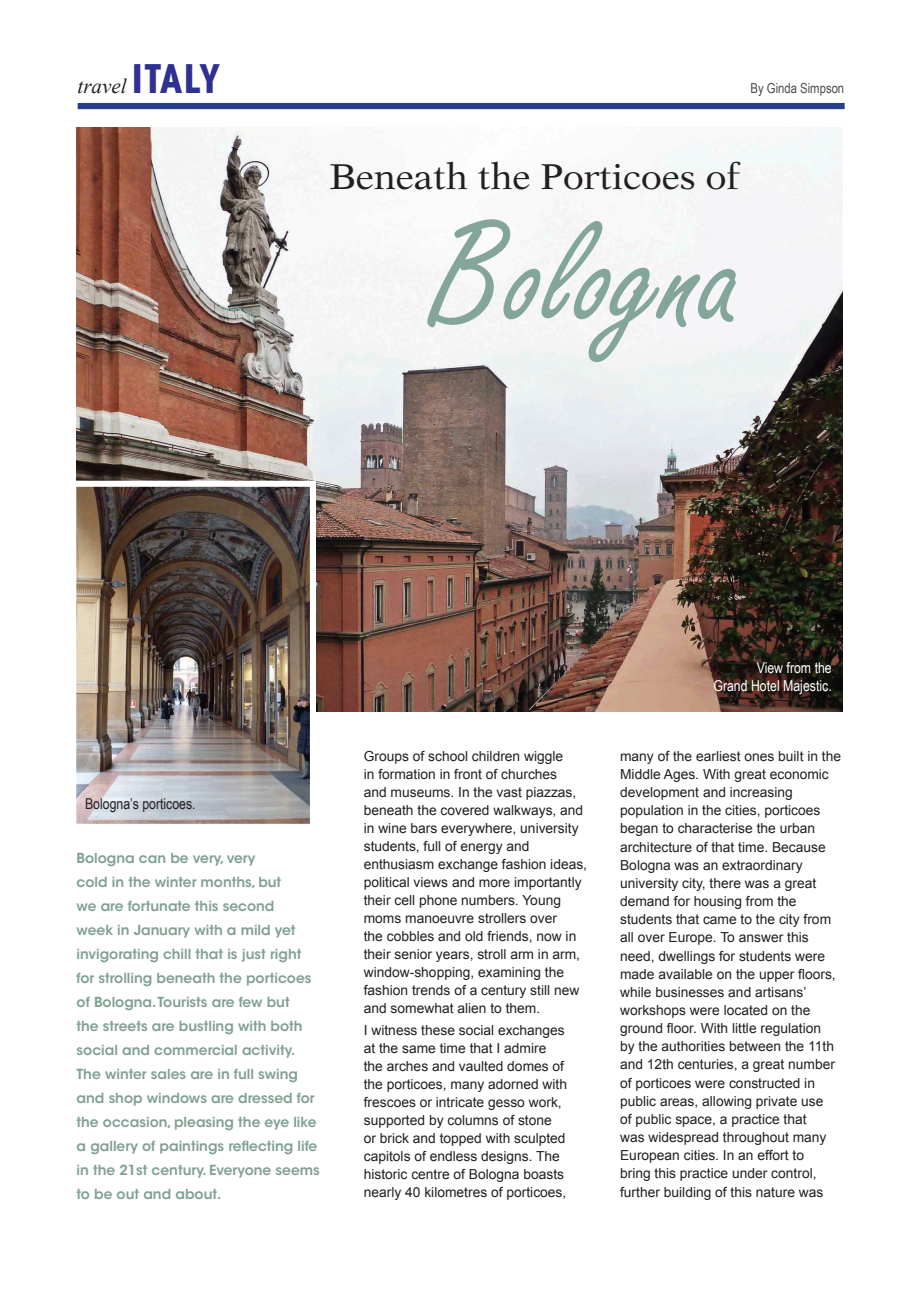
<style>
.page{position:relative;width:919px;height:1289px;background:#fff}
.page>*{position:absolute;margin:0;border:0;box-sizing:border-box;transform-origin:0 0}
.t1{font:148.95px "Freestyle Script Std";color:#84a69a}
.t2{font:36px "New Aster LT Std";color:#231f20}
.t3{font:italic 21px "Times New Roman";color:#231f20}
.t4{font:15px/18px "Arial Narrow";color:#fff;text-align:right}
.t5{font:15px "Arial Narrow";color:#231f20}
.t6{font:13.8px/18.1px "Arial";color:#231f20}
.t7{font:600 13.8px/24px "ITC Avant Garde Std";color:#81a092}
.t8{font:13.8px "Arial Narrow";color:#4b4c4d}
.s1{font-family:"ITC Avant Garde Std";font-weight:700;font-style:normal;font-stretch:condensed;font-size:39px;color:#2e3092}
</style>
<div class="page">
<img style="left:77px;top:128px;width:765px;height:583px">
<div style="left:78px;top:103px;width:766px;height:6px;background:#253f8e"></div>
<img style="left:77px;top:487px;width:232px;height:335px">
<div style="left:70px;top:480px;width:246px;height:349px;border:6px solid #fff"></div>
<h3 class="t3" style="left:78px;top:71px;width:144px">travel <span class="s1">ITALY</span></h3>
<p class="t8" style="left:750px;top:78px;width:95px">By Ginda Simpson</p>
<h2 class="t2" style="left:330px;top:155px;width:411px">Beneath the Porticoes of</h2>
<h1 class="t1" style="left:432px;top:188px;width:308px">Bologna</h1>
<p class="t5" style="left:85px;top:792px;width:112px">Bologna’s porticoes.</p>
<p class="t7" style="left:77px;top:845px;width:245px">Bologna can be very, very<br>cold in the winter months, but<br>we are fortunate this second<br>week in January with a mild yet invigorating chill that is just right for strolling beneath the porticoes of Bologna. Tourists are few but<br>the streets are bustling with both social and commercial activity.<br>The winter sales are in full swing and shop windows are dressed for the occasion, pleasing the eye like a gallery of paintings reflecting life in the 21st century. Everyone seems to be out and about.</p>
<p class="t6" style="left:364px;top:747px;width:225px">Groups of school children wiggle<br>in formation in front of churches<br>and museums. In the vast piazzas, beneath the covered walkways, and in wine bars everywhere, university students, full of energy and enthusiasm exchange fashion ideas, political views and more importantly their cell phone numbers. Young moms manoeuvre strollers over<br>the cobbles and old friends, now in their senior years, stroll arm in arm, window-shopping, examining the fashion trends of a century still new and somewhat alien to them.</p>
<p class="t6" style="left:364px;top:1021px;width:205px">I witness these social exchanges at the same time that I admire the arches and vaulted domes of the porticoes, many adorned with frescoes or intricate gesso work, supported by columns of stone or brick and topped with sculpted capitols of endless designs. The historic centre of Bologna boasts nearly 40 kilometres of porticoes,</p>
<p class="t4" style="left:713px;top:658px;width:120px">View from the<br>Grand Hotel Majestic.</p>
<p class="t6" style="left:620px;top:747px;width:222px">many of the earliest ones built in the Middle Ages. With great economic development and increasing population in the cities, porticoes began to characterise the urban architecture of that time. Because Bologna was an extraordinary university city, there was a great demand for housing from the students that came to the city from all over Europe. To answer this need, dwellings for students were made available on the upper floors, while businesses and artisans’ workshops were located on the ground floor. With little regulation<br>by the authorities between the 11th and 12th centuries, a great number of porticoes were constructed in public areas, allowing private use<br>of public space, a practice that<br>was widespread throughout many European cities. In an effort to<br>bring this practice under control, further building of this nature was</p>
</div>
